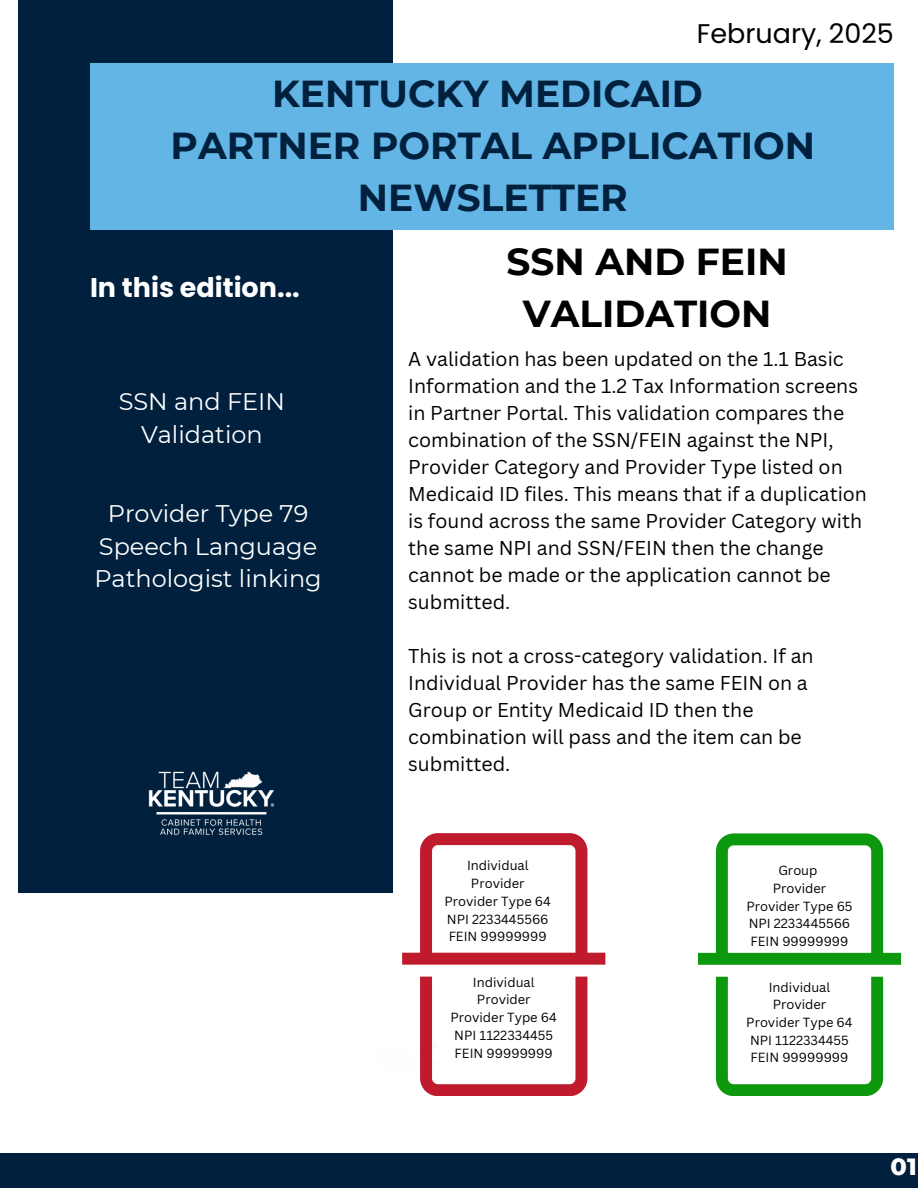
<style>
.page{position:relative;width:918px;height:1188px;background:#fff}
.page>*{position:absolute;margin:0;border:0;box-sizing:border-box;transform-origin:0 0}
.t1{font:700 37.5px/51.8px "Montserrat";color:#01203d;text-align:center}
.t2{font:700 37.5px/51.8px "Montserrat";color:#000;text-align:center}
.t3{font:700 27px "Poppins";color:#fff}
.t4{font:27px "Poppins";color:#000}
.t5{font:24px/32.7px "Montserrat";color:#fff;text-align:center}
.t6{font:800 24px "Montserrat";color:#fff}
.t7{font:19.5px/27px "Canva Sans";color:#000}
.t8{font:12.9px/17.7px "Canva Sans";color:#000;text-align:center}
</style>
<div class="page">
<div style="left:19px;top:0;width:374px;height:893px;background:#01203d"></div>
<div style="left:90px;top:63px;width:804px;height:166px;background:#62b5e5"></div>
<img style="left:148px;top:771px;width:125px;height:64px">
<svg style="left:698px;top:833px;width:203px;height:263px"></svg>
<svg style="left:402px;top:833px;width:203px;height:263px"></svg>
<div style="left:0;top:1154px;width:918px;height:34px;background:#01203d"></div>
<h4 class="t4" style="left:697px;top:15px;width:198px">February, 2025</h4>
<h2 class="t1" style="left:171px;top:68px;width:646px">KENTUCKY MEDICAID<br>PARTNER PORTAL APPLICATION<br>NEWSLETTER</h2>
<h4 class="t3" style="left:90px;top:269px;width:211px">In this edition...</h4>
<p class="t5" style="left:119px;top:385px;width:168px">SSN and FEIN<br>Validation</p>
<h3 class="t5" style="left:94px;top:497px;width:229px">Provider Type 79<br>Speech Language<br>Pathologist linking</h3>
<h1 class="t2" style="left:507px;top:236px;width:283px">SSN AND FEIN<br>VALIDATION</h1>
<h1 class="t7" style="left:408px;top:345px;width:460px">A validation has been updated on the 1.1 Basic Information and the 1.2 Tax Information screens in Partner Portal. This validation compares the combination of the SSN/FEIN against the NPI, Provider Category and Provider Type listed on Medicaid ID files. This means that if a duplication is found across the same Provider Category with the same NPI and SSN/FEIN then the change cannot be made or the application cannot be submitted.</h1>
<p class="t7" style="left:408px;top:642px;width:407px">This is not a cross-category validation. If an Individual Provider has the same FEIN on a Group or Entity Medicaid ID then the combination will pass and the item can be submitted.</p>
<p class="t8" style="left:467px;top:857px;width:63px">Individual</p>
<p class="t8" style="left:471px;top:874px;width:55px">Provider</p>
<p class="t8" style="left:445px;top:892px;width:108px">Provider Type 64</p>
<p class="t8" style="left:447px;top:910px;width:103px">NPI 2233445566</p>
<p class="t8" style="left:449px;top:927px;width:100px">FEIN 99999999</p>
<p class="t8" style="left:473px;top:973px;width:63px">Individual<br>Provider</p>
<p class="t8" style="left:450px;top:1008px;width:108px">Provider Type 64</p>
<p class="t8" style="left:454px;top:1026px;width:100px">NPI 1122334455</p>
<p class="t8" style="left:455px;top:1044px;width:100px">FEIN 99999999</p>
<p class="t8" style="left:778px;top:861px;width:41px">Group</p>
<p class="t8" style="left:773px;top:879px;width:55px">Provider</p>
<p class="t8" style="left:746px;top:897px;width:108px">Provider Type 65</p>
<p class="t8" style="left:749px;top:915px;width:103px">NPI 2233445566</p>
<p class="t8" style="left:750px;top:932px;width:100px">FEIN 99999999</p>
<p class="t8" style="left:769px;top:978px;width:63px">Individual<br>Provider</p>
<p class="t8" style="left:746px;top:1013px;width:108px">Provider Type 64</p>
<p class="t8" style="left:750px;top:1031px;width:100px">NPI 1122334455</p>
<p class="t8" style="left:750px;top:1049px;width:100px">FEIN 99999999</p>
<p class="t6" style="left:891px;top:1152px;width:28px">01</p>
</div>
